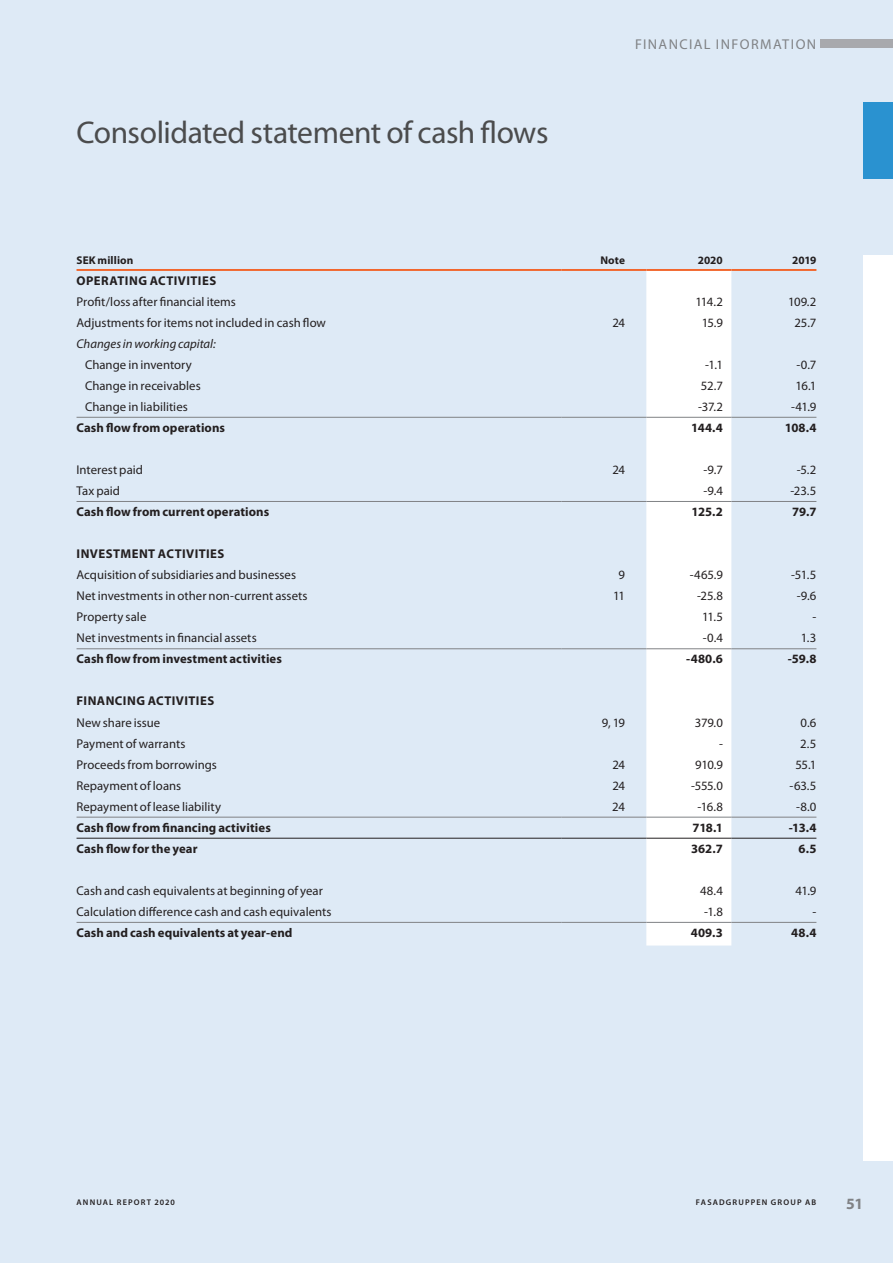
<style>
.page{position:relative;width:893px;height:1263px;background:#deeaf6}
.page>*{position:absolute;margin:0;border:0;box-sizing:border-box;transform-origin:0 0}
.Bakvagn_sid_rubrik{font:31.5px "Myriad Pro";letter-spacing:-.015em;color:#4b4c4d}
.t1{font:700 15.75px "Myriad Pro";color:#808285}
.överrubrik{font:14.25px "Myriad Pro";letter-spacing:.1em;color:#808285}
._01_bröd1_utan_indra{font:12.75px "Myriad Pro";color:#231f20}
._01_bröd1_utan_indra-2{font:700 12.75px "Myriad Pro";letter-spacing:.01em;color:#231f20}
._01_bröd1_utan_indra-3{font:700 12.75px "Myriad Pro";letter-spacing:.035em;color:#231f20}
._01_bröd1_utan_indra-4{font:italic 12.75px "Myriad Pro";color:#231f20}
._01_bröd1_utan_indra-5{font:700 11.25px "Myriad Pro";letter-spacing:.01em;color:#231f20}
.t2{font:600 8.25px "Myriad Pro";letter-spacing:.14em;color:#231f20}
</style>
<div class="page">
<div style="left:821px;top:39px;width:72px;height:9px;background:#a8a9ad"></div>
<div style="left:863px;top:255px;width:30px;height:906px;background:#fff"></div>
<div style="left:863px;top:102px;width:30px;height:77px;background:#2a92d0"></div>
<div style="left:646px;top:271px;width:85px;height:674px;background:#fff"></div>
<hr style="left:77px;top:269px;width:484px;height:2px;background:#f2662c">
<hr style="left:561px;top:269px;width:85px;height:2px;background:#f2662c">
<hr style="left:646px;top:269px;width:85px;height:2px;background:#f2662c">
<hr style="left:731px;top:269px;width:85px;height:2px;background:#f2662c">
<hr style="left:77px;top:417px;width:484px;height:1px;background:#808285">
<hr style="left:561px;top:417px;width:85px;height:1px;background:#808285">
<hr style="left:646px;top:417px;width:85px;height:1px;background:#808285">
<hr style="left:731px;top:417px;width:85px;height:1px;background:#808285">
<hr style="left:77px;top:648px;width:484px;height:1px;background:#808285">
<hr style="left:561px;top:648px;width:85px;height:1px;background:#808285">
<hr style="left:646px;top:648px;width:85px;height:1px;background:#808285">
<hr style="left:731px;top:648px;width:85px;height:1px;background:#808285">
<hr style="left:77px;top:817px;width:484px;height:1px;background:#808285">
<hr style="left:561px;top:817px;width:85px;height:1px;background:#808285">
<hr style="left:646px;top:817px;width:85px;height:1px;background:#808285">
<hr style="left:731px;top:817px;width:85px;height:1px;background:#808285">
<hr style="left:77px;top:501px;width:484px;height:1px;background:#808285">
<hr style="left:561px;top:501px;width:85px;height:1px;background:#808285">
<hr style="left:646px;top:501px;width:85px;height:1px;background:#808285">
<hr style="left:731px;top:501px;width:85px;height:1px;background:#808285">
<hr style="left:77px;top:838px;width:484px;height:1px;background:#231f20">
<hr style="left:561px;top:838px;width:85px;height:1px;background:#231f20">
<hr style="left:646px;top:838px;width:85px;height:1px;background:#231f20">
<hr style="left:731px;top:838px;width:85px;height:1px;background:#231f20">
<hr style="left:77px;top:922px;width:484px;height:1px;background:#808285">
<hr style="left:561px;top:922px;width:85px;height:1px;background:#808285">
<hr style="left:646px;top:922px;width:85px;height:1px;background:#808285">
<hr style="left:731px;top:922px;width:85px;height:1px;background:#808285">
<p class="Bakvagn_sid_rubrik" style="left:77px;top:113px;width:473px">Consolidated statement of cash flows</p>
<p class="överrubrik" style="left:635px;top:35px;width:183px">FINANCIAL INFORMATION</p>
<p class="_01_bröd1_utan_indra-5" style="left:77px;top:252px;width:58px">SEK million</p>
<p class="_01_bröd1_utan_indra-5" style="left:600px;top:252px;width:26px">Note</p>
<p class="_01_bröd1_utan_indra-5" style="left:698px;top:252px;width:27px">2020</p>
<p class="_01_bröd1_utan_indra-5" style="left:792px;top:252px;width:26px">2019</p>
<p class="_01_bröd1_utan_indra-3" style="left:77px;top:272px;width:141px">OPERATING ACTIVITIES</p>
<p class="_01_bröd1_utan_indra" style="left:77px;top:293px;width:161px">Profit/loss after financial items</p>
<p class="_01_bröd1_utan_indra" style="left:696px;top:293px;width:29px">114.2</p>
<p class="_01_bröd1_utan_indra" style="left:788px;top:293px;width:30px">109.2</p>
<p class="_01_bröd1_utan_indra" style="left:77px;top:315px;width:251px">Adjustments for items not included in cash flow</p>
<p class="_01_bröd1_utan_indra" style="left:612px;top:315px;width:14px">24</p>
<p class="_01_bröd1_utan_indra" style="left:702px;top:315px;width:23px">15.9</p>
<p class="_01_bröd1_utan_indra" style="left:794px;top:315px;width:24px">25.7</p>
<p class="_01_bröd1_utan_indra-4" style="left:77px;top:336px;width:141px">Changes in working capital:</p>
<p class="_01_bröd1_utan_indra" style="left:85px;top:357px;width:108px">Change in inventory</p>
<p class="_01_bröd1_utan_indra" style="left:705px;top:357px;width:19px">-1.1</p>
<p class="_01_bröd1_utan_indra" style="left:796px;top:357px;width:22px">-0.7</p>
<p class="_01_bröd1_utan_indra" style="left:85px;top:378px;width:117px">Change in receivables</p>
<p class="_01_bröd1_utan_indra" style="left:701px;top:378px;width:24px">52.7</p>
<p class="_01_bröd1_utan_indra" style="left:795px;top:378px;width:23px">16.1</p>
<p class="_01_bröd1_utan_indra" style="left:85px;top:399px;width:104px">Change in liabilities</p>
<p class="_01_bröd1_utan_indra" style="left:698px;top:399px;width:26px">-37.2</p>
<p class="_01_bröd1_utan_indra" style="left:791px;top:399px;width:27px">-41.9</p>
<p class="_01_bröd1_utan_indra-2" style="left:77px;top:419px;width:150px">Cash flow from operations</p>
<p class="_01_bröd1_utan_indra-2" style="left:691px;top:419px;width:33px">144.4</p>
<p class="_01_bröd1_utan_indra-2" style="left:785px;top:419px;width:33px">108.4</p>
<p class="_01_bröd1_utan_indra" style="left:77px;top:462px;width:68px">Interest paid</p>
<p class="_01_bröd1_utan_indra" style="left:612px;top:462px;width:14px">24</p>
<p class="_01_bröd1_utan_indra" style="left:703px;top:462px;width:21px">-9.7</p>
<p class="_01_bröd1_utan_indra" style="left:797px;top:462px;width:21px">-5.2</p>
<p class="_01_bröd1_utan_indra" style="left:77px;top:483px;width:45px">Tax paid</p>
<p class="_01_bröd1_utan_indra" style="left:703px;top:483px;width:21px">-9.4</p>
<p class="_01_bröd1_utan_indra" style="left:790px;top:483px;width:27px">-23.5</p>
<p class="_01_bröd1_utan_indra-2" style="left:77px;top:503px;width:194px">Cash flow from current operations</p>
<p class="_01_bröd1_utan_indra-2" style="left:692px;top:503px;width:33px">125.2</p>
<p class="_01_bröd1_utan_indra-2" style="left:792px;top:503px;width:26px">79.7</p>
<p class="_01_bröd1_utan_indra-3" style="left:77px;top:546px;width:149px">INVESTMENT ACTIVITIES</p>
<p class="_01_bröd1_utan_indra" style="left:77px;top:567px;width:221px">Acquisition of subsidiaries and businesses</p>
<p class="_01_bröd1_utan_indra" style="left:618px;top:567px;width:8px">9</p>
<p class="_01_bröd1_utan_indra" style="left:690px;top:567px;width:34px">-465.9</p>
<p class="_01_bröd1_utan_indra" style="left:791px;top:567px;width:27px">-51.5</p>
<p class="_01_bröd1_utan_indra" style="left:77px;top:588px;width:233px">Net investments in other non-current assets</p>
<p class="_01_bröd1_utan_indra" style="left:613px;top:588px;width:13px">11</p>
<p class="_01_bröd1_utan_indra" style="left:697px;top:588px;width:27px">-25.8</p>
<p class="_01_bröd1_utan_indra" style="left:797px;top:588px;width:21px">-9.6</p>
<p class="_01_bröd1_utan_indra" style="left:77px;top:609px;width:71px">Property sale</p>
<p class="_01_bröd1_utan_indra" style="left:702px;top:609px;width:22px">11.5</p>
<p class="_01_bröd1_utan_indra" style="left:812px;top:609px;width:5px">-</p>
<p class="_01_bröd1_utan_indra" style="left:77px;top:630px;width:182px">Net investments in financial assets</p>
<p class="_01_bröd1_utan_indra" style="left:703px;top:630px;width:22px">-0.4</p>
<p class="_01_bröd1_utan_indra" style="left:801px;top:630px;width:17px">1.3</p>
<p class="_01_bröd1_utan_indra-2" style="left:77px;top:651px;width:207px">Cash flow from investment activities</p>
<p class="_01_bröd1_utan_indra-2" style="left:686px;top:651px;width:38px">-480.6</p>
<p class="_01_bröd1_utan_indra-2" style="left:788px;top:651px;width:30px">-59.8</p>
<p class="_01_bröd1_utan_indra-3" style="left:77px;top:693px;width:139px">FINANCING ACTIVITIES</p>
<p class="_01_bröd1_utan_indra" style="left:77px;top:714px;width:85px">New share issue</p>
<p class="_01_bröd1_utan_indra" style="left:602px;top:714px;width:25px">9, 19</p>
<p class="_01_bröd1_utan_indra" style="left:695px;top:714px;width:29px">379.0</p>
<p class="_01_bröd1_utan_indra" style="left:801px;top:714px;width:17px">0.6</p>
<p class="_01_bröd1_utan_indra" style="left:77px;top:735px;width:110px">Payment of warrants</p>
<p class="_01_bröd1_utan_indra" style="left:719px;top:735px;width:5px">-</p>
<p class="_01_bröd1_utan_indra" style="left:800px;top:735px;width:18px">2.5</p>
<p class="_01_bröd1_utan_indra" style="left:77px;top:756px;width:142px">Proceeds from borrowings</p>
<p class="_01_bröd1_utan_indra" style="left:612px;top:756px;width:14px">24</p>
<p class="_01_bröd1_utan_indra" style="left:695px;top:756px;width:29px">910.9</p>
<p class="_01_bröd1_utan_indra" style="left:795px;top:756px;width:23px">55.1</p>
<p class="_01_bröd1_utan_indra" style="left:77px;top:777px;width:106px">Repayment of loans</p>
<p class="_01_bröd1_utan_indra" style="left:612px;top:777px;width:14px">24</p>
<p class="_01_bröd1_utan_indra" style="left:691px;top:777px;width:33px">-555.0</p>
<p class="_01_bröd1_utan_indra" style="left:790px;top:777px;width:28px">-63.5</p>
<p class="_01_bröd1_utan_indra" style="left:77px;top:798px;width:146px">Repayment of lease liability</p>
<p class="_01_bröd1_utan_indra" style="left:612px;top:798px;width:14px">24</p>
<p class="_01_bröd1_utan_indra" style="left:698px;top:798px;width:27px">-16.8</p>
<p class="_01_bröd1_utan_indra" style="left:796px;top:798px;width:22px">-8.0</p>
<p class="_01_bröd1_utan_indra-2" style="left:77px;top:819px;width:196px">Cash flow from financing activities</p>
<p class="_01_bröd1_utan_indra-2" style="left:692px;top:819px;width:32px">718.1</p>
<p class="_01_bröd1_utan_indra-2" style="left:789px;top:819px;width:29px">-13.4</p>
<p class="_01_bröd1_utan_indra-2" style="left:77px;top:840px;width:123px">Cash flow for the year</p>
<p class="_01_bröd1_utan_indra-2" style="left:691px;top:840px;width:33px">362.7</p>
<p class="_01_bröd1_utan_indra-2" style="left:798px;top:840px;width:19px">6.5</p>
<p class="_01_bröd1_utan_indra" style="left:77px;top:883px;width:248px">Cash and cash equivalents at beginning of year</p>
<p class="_01_bröd1_utan_indra" style="left:700px;top:883px;width:24px">48.4</p>
<p class="_01_bröd1_utan_indra" style="left:796px;top:883px;width:22px">41.9</p>
<p class="_01_bröd1_utan_indra" style="left:77px;top:904px;width:257px">Calculation difference cash and cash equivalents</p>
<p class="_01_bröd1_utan_indra" style="left:704px;top:904px;width:20px">-1.8</p>
<p class="_01_bröd1_utan_indra" style="left:812px;top:904px;width:5px">-</p>
<p class="_01_bröd1_utan_indra-2" style="left:77px;top:924px;width:218px">Cash and cash equivalents at year-end</p>
<p class="_01_bröd1_utan_indra-2" style="left:691px;top:924px;width:34px">409.3</p>
<p class="_01_bröd1_utan_indra-2" style="left:791px;top:924px;width:27px">48.4</p>
<p class="t2" style="left:77px;top:1197px;width:100px">ANNUAL REPORT 2020</p>
<p class="t2" style="left:696px;top:1197px;width:122px">FASADGRUPPEN GROUP AB</p>
<p class="t1" style="left:846px;top:1193px;width:18px">51</p>
</div>
